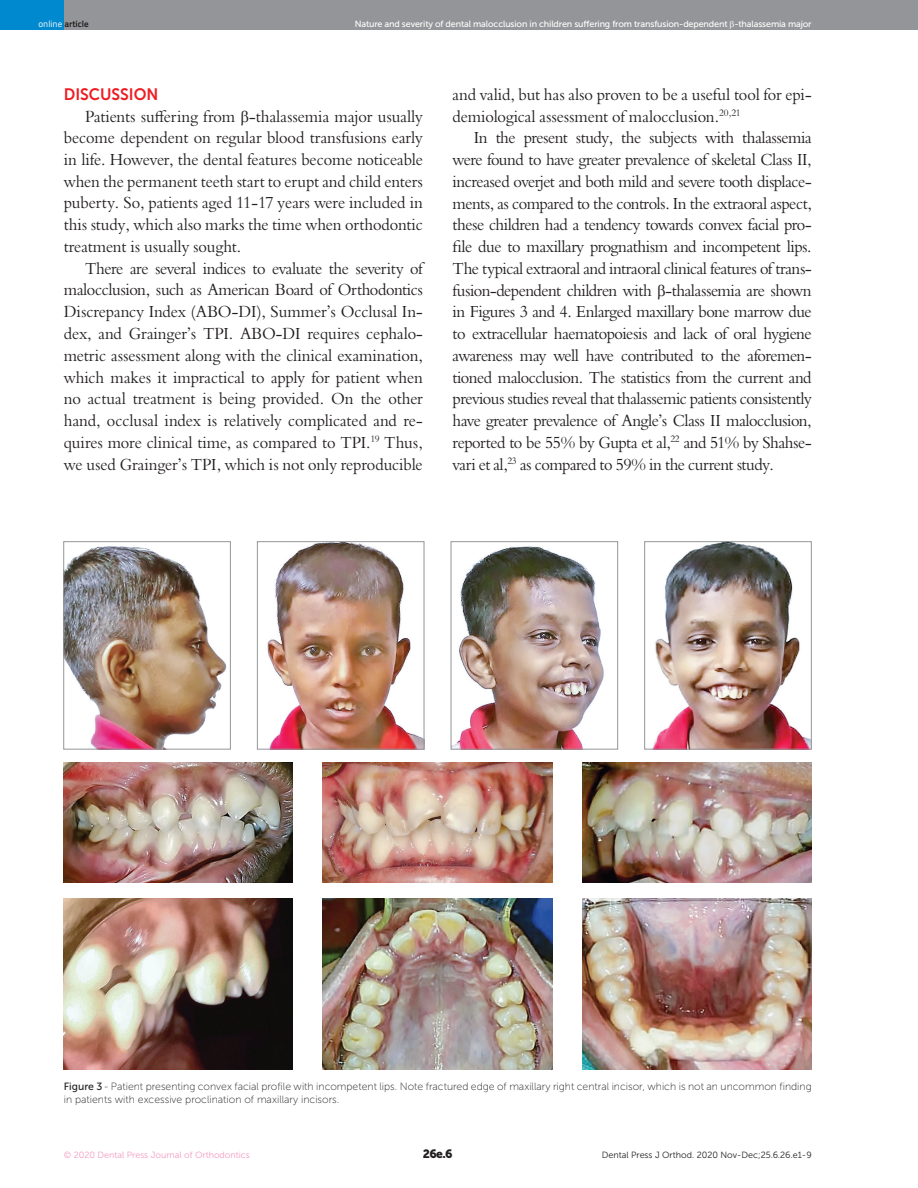
<style>
.page{position:relative;width:918px;height:1188px;background:#fff}
.page>*{position:absolute;margin:0;border:0;box-sizing:border-box;transform-origin:0 0}
.t1{font:16.5px/21.8px "Bergamo Std";letter-spacing:-.01em;color:#231f20;text-align:justify;scale:.95 1}
.t2{font:16.5px "Museo Sans 700";color:#ee1d23;scale:.95 1}
.t3{font:12px "Museo Sans 900";color:#231f20}
.t4{font:10.5px/12.6px "Museo Sans 100";color:#231f20}
.t5{font:9px "Museo Sans 500";letter-spacing:-.015em;color:#fff}
.t6{font:9px "Museo Sans 300";color:#231f20}
.t7{font:9px "Museo Sans 300";color:#f499c2}
.t8{font:700 9px "Titillium Text 22 L";color:#231f20}
.s1{font-weight:400;color:#fff}
.s2{font-family:"Museo Sans 500"}
</style>
<div class="page">
<div style="left:0;top:0;width:918px;height:30px;background:#939598"></div>
<div style="left:0;top:0;width:64px;height:30px;background:#0089cf"></div>
<img style="left:65px;top:546px;width:162px;height:202px">
<div style="left:63px;top:541px;width:168px;height:209px;border:1px solid #939598"></div>
<img style="left:453px;top:546px;width:151px;height:202px">
<div style="left:451px;top:541px;width:167px;height:209px;border:1px solid #939598"></div>
<img style="left:267px;top:543px;width:155px;height:205px">
<div style="left:257px;top:541px;width:167px;height:209px;border:1px solid #939598"></div>
<img style="left:652px;top:543px;width:158px;height:205px">
<div style="left:644px;top:541px;width:168px;height:209px;border:1px solid #939598"></div>
<img style="left:323px;top:763px;width:229px;height:120px">
<img style="left:63px;top:763px;width:230px;height:120px">
<img style="left:582px;top:763px;width:230px;height:120px">
<img style="left:63px;top:898px;width:230px;height:172px">
<img style="left:323px;top:898px;width:229px;height:172px">
<img style="left:582px;top:898px;width:230px;height:172px">
<p class="t8" style="left:38px;top:17px;width:52px"><span class="s1">online</span> article</p>
<p class="t5" style="left:355px;top:19px;width:458px">Nature and severity of dental malocclusion in children suffering from transfusion-dependent -thalassemia major</p>
<p class="t2" style="left:64px;top:85px;width:101px">DISCUSSION</p>
<p class="t1" style="left:64px;top:105px;width:380px;text-indent:21px">Patients suffering from -thalassemia major usually become dependent on regular blood transfusions early in life. However, the dental features become noticeable when the permanent teeth start to erupt and child enters puberty. So, patients aged 11-17 years were included in this study, which also marks the time when orthodontic treatment is usually sought.</p>
<p class="t1" style="left:64px;top:257px;width:380px;text-indent:21px">There are several indices to evaluate the severity of malocclusion, such as American Board of Orthodontics Discrepancy Index (ABO-DI), Summer’s Occlusal In&shy;dex, and Grainger’s TPI. ABO-DI requires cephalo&shy;metric assessment along with the clinical examination, which makes it impractical to apply for patient when no actual treatment is being provided. On the other hand, occlusal index is relatively complicated and re&shy;quires more clinical time, as compared to TPI.<sup>19</sup> Thus, we used Grainger’s TPI, which is not only reproducible</p>
<p class="t1" style="left:453px;top:83px;width:379px">and valid, but has also proven to be a useful tool for epi&shy;demiological assessment of malocclusion.<sup>20,21</sup></p>
<p class="t1" style="left:453px;top:127px;width:380px;text-indent:21px">In the present study, the subjects with thalassemia were found to have greater prevalence of skeletal Class II, increased overjet and both mild and severe tooth displace&shy;ments, as compared to the controls. In the extraoral aspect, these children had a tendency towards convex facial pro&shy;file due to maxillary prognathism and incompetent lips.<br>The typical extraoral and intraoral clinical features of trans&shy;fusion-dependent children with -thalassemia are shown in Figures 3 and 4. Enlarged maxillary bone marrow due to extracellular haematopoiesis and lack of oral hygiene awareness may well have contributed to the aforemen&shy;tioned malocclusion. The statistics from the current and previous studies reveal that thalassemic patients consistently have greater prevalence of Angle’s Class II malocclusion, reported to be 55% by Gupta et al,<sup>22</sup> and 51% by Shahse&shy;vari et al,<sup>23</sup> as compared to 59% in the current study.</p>
<p class="t4" style="left:64px;top:1081px;width:749px"><span class="s2">Figure 3</span> - Patient presenting convex facial profile with incompetent lips. Note fractured edge of maxillary right central incisor, which is not an uncommon finding in patients with excessive proclination of maxillary incisors.</p>
<p class="t7" style="left:64px;top:1150px;width:188px">© 2020 Dental Press Journal of Orthodontics</p>
<p class="t3" style="left:423px;top:1147px;width:31px">26e.6</p>
<p class="t6" style="left:602px;top:1150px;width:211px">Dental Press J Orthod. 2020 Nov-Dec;25.6.26.e1-9</p>
</div>
